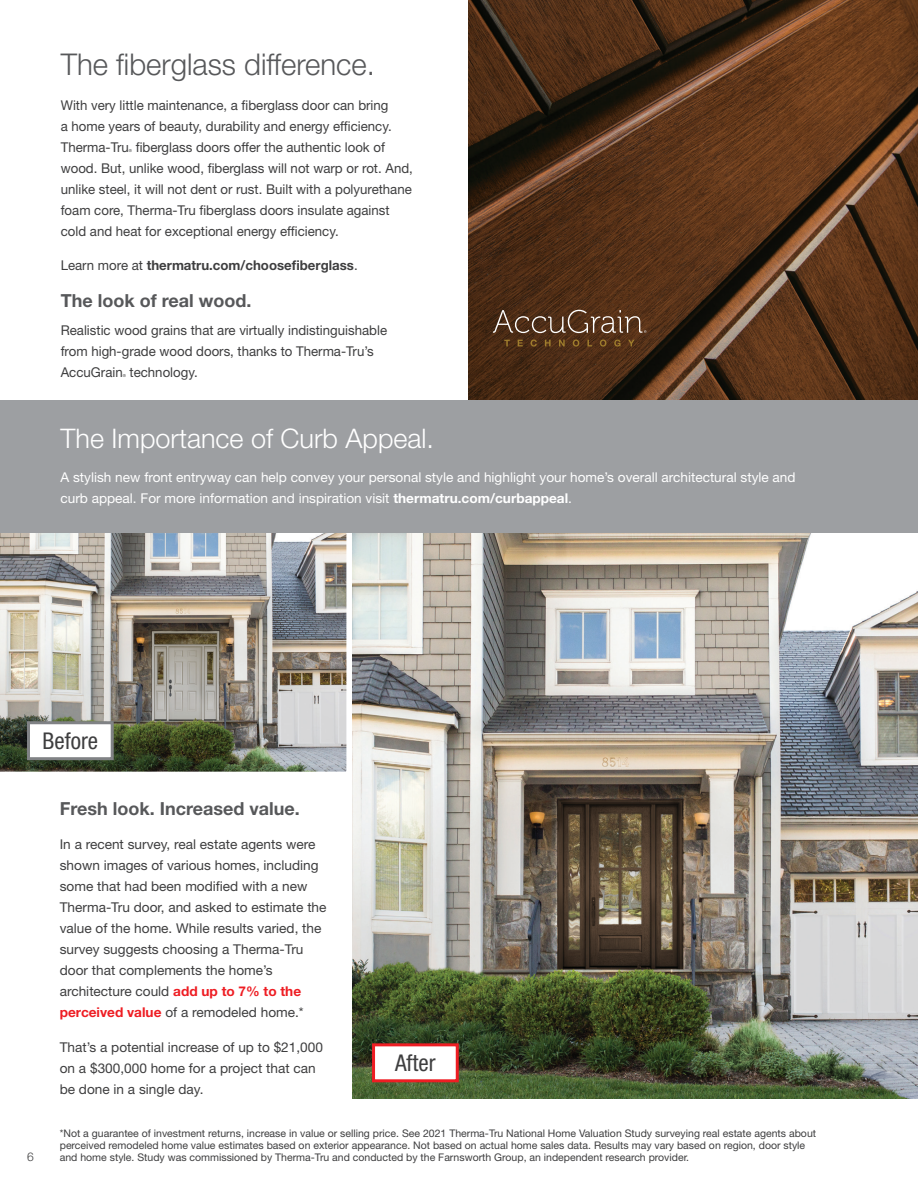
<style>
.page{position:relative;width:918px;height:1188px;background:#fff}
.page>*{position:absolute;margin:0;border:0;box-sizing:border-box;transform-origin:0 0}
.t1{font:300 30px "Helvetica Neue LT Std";color:#57585a}
.t2{font:300 27px "Helvetica Neue LT Std";color:#fff}
.t3{font:condensed 23.1px "Helvetica Neue LT Std";color:#3e3e3f}
.t4{font:700 18px "Helvetica Neue LT Std";color:#57585a}
.t5{font:13.5px/21px "Helvetica Neue LT Std";color:#3e3e3f}
.t6{font:13.5px/21px "Helvetica Neue LT Std";color:#fff}
.t7{font:700 13.5px "Helvetica Neue LT Std";color:#3e3e3f}
.t8{font:300 12px "Helvetica Neue LT Std";color:#3e3e3f}
.Notes{font:10.5px/12px "Helvetica Neue LT Std";color:#3e3e3f}
.t9{font:4.05px "Helvetica Neue LT Std";color:#3e3e3f}
.s1{font-weight:400}
.s2{font-weight:700}
.s3{font-weight:700;color:#ee1d23}
</style>
<div class="page">
<img style="left:468px;top:0;width:450px;height:401px">
<svg style="left:504px;top:340px;width:6px;height:6px"></svg>
<svg style="left:518px;top:340px;width:5px;height:6px"></svg>
<svg style="left:531px;top:340px;width:6px;height:7px"></svg>
<svg style="left:545px;top:340px;width:6px;height:6px"></svg>
<svg style="left:559px;top:340px;width:6px;height:6px"></svg>
<svg style="left:573px;top:340px;width:6px;height:7px"></svg>
<svg style="left:587px;top:340px;width:5px;height:6px"></svg>
<svg style="left:600px;top:340px;width:6px;height:7px"></svg>
<svg style="left:614px;top:340px;width:7px;height:7px"></svg>
<svg style="left:628px;top:340px;width:7px;height:6px"></svg>
<svg style="left:493px;top:310px;width:154px;height:23px;background:#6a4d39"></svg>
<img style="left:353px;top:533px;width:565px;height:565px">
<img style="left:0;top:533px;width:347px;height:239px">
<div style="left:28px;top:723px;width:84px;height:36px;background:#fff"></div>
<div style="left:27px;top:721px;width:87px;height:39px;border:3px solid #808285"></div>
<div style="left:374px;top:1045px;width:83px;height:36px;background:#fff"></div>
<div style="left:372px;top:1043px;width:87px;height:39px;border:3px solid #ee1d23"></div>
<div style="left:0;top:401px;width:918px;height:132px;background:#9d9fa2"></div>
<p class="t1" style="left:61px;top:46px;width:316px">The fiberglass difference.</p>
<p class="t5" style="left:61px;top:94px;width:332px">With very little maintenance, a fiberglass door can bring a home years of beauty, durability and energy efficiency.<br>Therma-Tru</p>
<p class="t9" style="left:129px;top:148px;width:5px">®</p>
<p class="t5" style="left:61px;top:136px;width:354px;text-indent:75px">fiberglass doors offer the authentic look of wood. But, unlike wood, fiberglass will not warp or rot. And, unlike steel, it will not dent or rust. Built with a polyurethane foam core, Therma-Tru fiberglass doors insulate against cold and heat for exceptional energy efficiency.</p>
<p class="t7" style="left:61px;top:257px;width:298px"><span class="s1">Learn more at</span> thermatru.com/choosefiberglass<span class="s1">.</span></p>
<p class="t4" style="left:61px;top:290px;width:192px">The look of real wood.</p>
<p class="t5" style="left:61px;top:319px;width:328px">Realistic wood grains that are virtually indistinguishable from high-grade wood doors, thanks to Therma-Tru’s<br>AccuGrain</p>
<p class="t9" style="left:123px;top:373px;width:5px">®</p>
<p class="t5" style="left:130px;top:361px;width:70px">technology.</p>
<p class="t2" style="left:61px;top:421px;width:375px">The Importance of Curb Appeal.</p>
<p class="t6" style="left:61px;top:467px;width:737px">A stylish new front entryway can help convey your personal style and highlight your home’s overall architectural style and curb appeal. For more information and inspiration visit <span class="s2">thermatru.com/curbappeal</span>.</p>
<p class="t3" style="left:43px;top:727px;width:57px">Before</p>
<p class="t8" style="left:27px;top:1149px;width:8px">6</p>
<p class="t4" style="left:60px;top:797px;width:242px">Fresh look. Increased value.</p>
<p class="t5" style="left:60px;top:834px;width:268px">In a recent survey, real estate agents were shown images of various homes, including some that had been modified with a new Therma-Tru door, and asked to estimate the value of the home. While results varied, the survey suggests choosing a Therma-Tru door that complements the home’s architecture could <span class="s3">add up to 7% to the perceived value</span> of a remodeled home.*</p>
<p class="t5" style="left:60px;top:1036px;width:265px">That’s a potential increase of up to $21,000 on a $300,000 home for a project that can be done in a single day.</p>
<p class="Notes" style="left:60px;top:1127px;width:758px">*Not a guarantee of investment returns, increase in value or selling price. See 2021 Therma-Tru National Home Valuation Study surveying real estate agents about perceived remodeled home value estimates based on exterior appearance. Not based on actual home sales data. Results may vary based on region, door style and home style. Study was commissioned by Therma-Tru and conducted by the Farnsworth Group, an independent research provider.</p>
<p class="t3" style="left:395px;top:1050px;width:42px">After</p>
</div>
